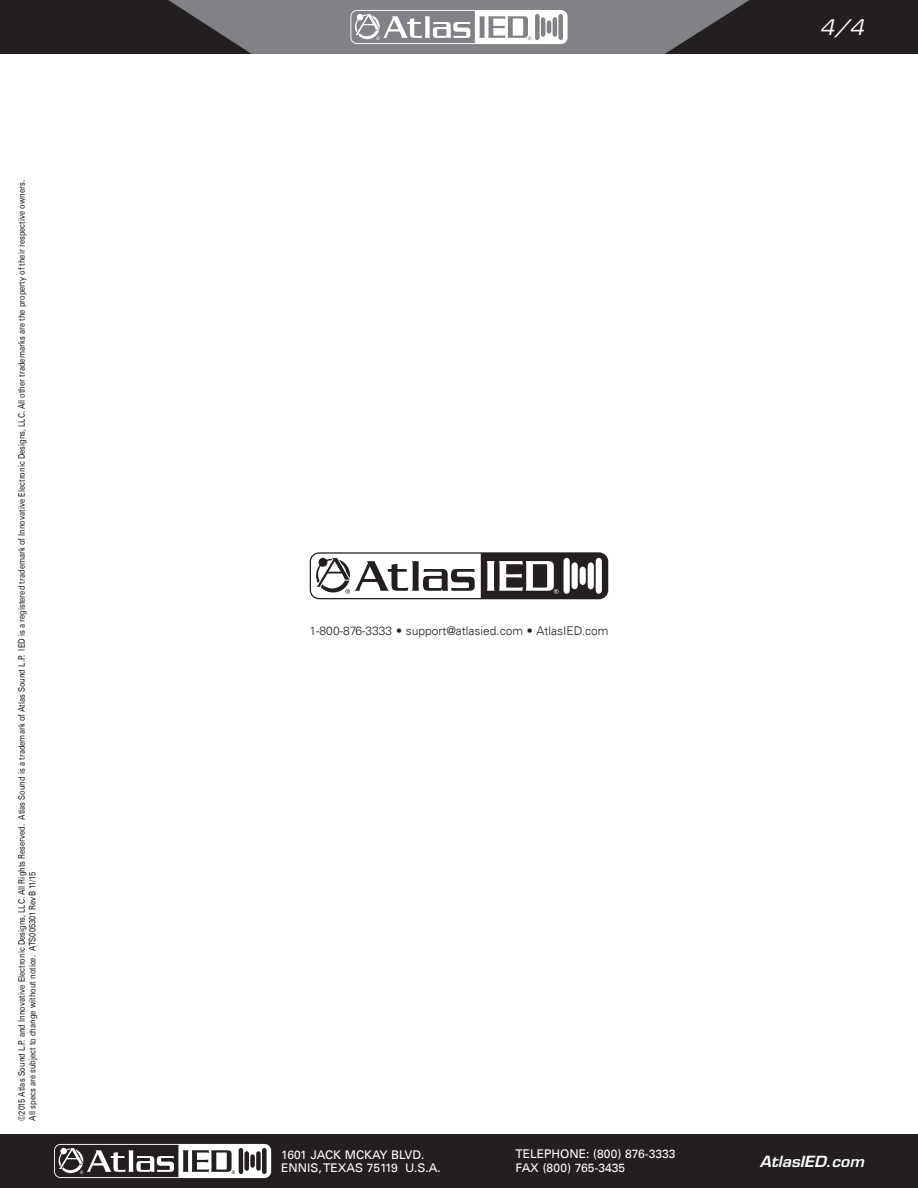
<style>
.page{position:relative;width:918px;height:1188px;background:#fff}
.page>*{position:absolute;margin:0;border:0;box-sizing:border-box;transform-origin:0 0}
.t1{font:italic 21px "Eurostile LT Std";color:#fff}
.t2{font:italic 600 15px "Eurostile LT Std";color:#fff;scale:1.05 1}
.t3{font:12px/13.5px "Univers LT";color:#fff}
.t4{font:300 12px "Univers LT";color:#231f20}
.t5{font:9px/10.8px "Univers LT";color:#231f20;scale:.83 1}
</style>
<div class="page">
<div style="left:0;top:0;width:918px;height:54px;background:#231f20"></div>
<div style="left:0;top:1134px;width:918px;height:54px;background:#231f20"></div>
<svg style="left:168px;top:0;width:581px;height:54px;background:#808184"></svg>
<svg style="left:54px;top:1144px;width:217px;height:34px"></svg>
<div style="left:310px;top:552px;width:298px;height:47px;background:#231f20;border-radius:9px"></div>
<svg style="left:311px;top:554px;width:170px;height:44px"></svg>
<svg style="left:487px;top:558px;width:115px;height:36px"></svg>
<p class="t5" style="left:16px;top:1120px;width:1134px;rotate:-90deg">©2015 Atlas Sound L.P. and Innovative Electronic Designs, LLC. All Rights Reserved. Atlas Sound is a trademark of Atlas Sound L.P. IED is a registered trademark of Innovative Electronic Designs, LLC. All other trademarks are the property of their respective owners.<br>All specs are subject to change without notice. ATS005301 RevB 11/15</p>
<h1 class="t1" style="left:820px;top:15px;width:46px">4/4</h1>
<h3 class="t4" style="left:310px;top:623px;width:300px">1-800-876-3333 • support@atlasied.com • AtlasIED.com</h3>
<h3 class="t3" style="left:281px;top:1148px;width:161px">1601 JACK MCKAY BLVD.<br>ENNIS, TEXAS 75119 U.S.A.</h3>
<h3 class="t3" style="left:515px;top:1147px;width:162px">TELEPHONE: (800) 876-3333<br>FAX (800) 765-3435</h3>
<h2 class="t2" style="left:760px;top:1152px;width:101px">AtlasIED.com</h2>
</div>
